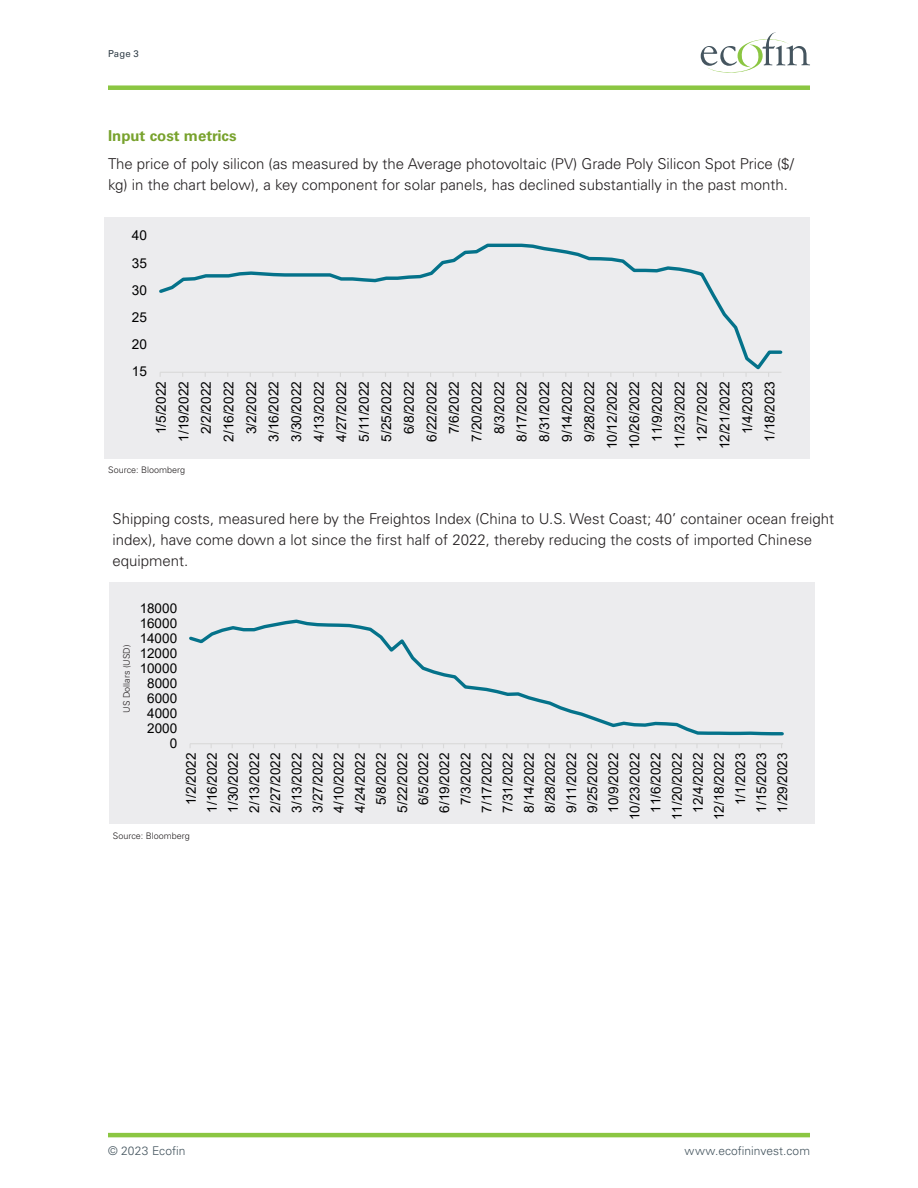
<style>
.page{position:relative;width:918px;height:1188px;background:#fff}
.page>*{position:absolute;margin:0;border:0;box-sizing:border-box;transform-origin:0 0}
.t1{font:300 15px/21px "Univers LT Std";color:#231f20}
.t2{font:700 15px "Univers LT Std";color:#78a22d}
.t3{font:13.65px/22.5px "Arial";letter-spacing:.005em;color:#000;text-align:right}
.t4{font:13.5px/21.1px "Arial";letter-spacing:.005em;color:#000;text-align:right}
.t5{font:300 12px "Univers LT Std";letter-spacing:.005em;color:#45555f}
.t6{font:9.6px "Univers LT Std";color:#313e48}
.t7{font:300 9px "Univers LT Std";color:#231f20}
</style>
<div class="page">
<div style="left:108px;top:85px;width:702px;height:5px;background:#8bc642"></div>
<hr style="left:108px;top:1133px;width:702px;height:4px;background:#8bc642">
<svg style="left:701px;top:32px;width:109px;height:41px"></svg>
<div style="left:105px;top:217px;width:705px;height:241px;background:#ececee"></div>
<svg style="left:160px;top:243px;width:623px;height:130px"></svg>
<div style="left:109px;top:583px;width:706px;height:241px;background:#ececee"></div>
<hr style="left:190px;top:743px;width:593px;height:1px;background:#d9d9d9">
<svg style="left:190px;top:619px;width:594px;height:117px"></svg>
<p class="t6" style="left:108px;top:48px;width:32px">Page 3</p>
<p class="t2" style="left:108px;top:127px;width:130px">Input cost metrics</p>
<p class="t1" style="left:108px;top:153px;width:687px">The price of poly silicon (as measured by the Average photovoltaic (PV) Grade Poly Silicon Spot Price ($/ kg) in the chart below), a key component for solar panels, has declined substantially in the past month.</p>
<p class="t3" style="left:132px;top:224px;width:17px">40</p>
<p class="t3" style="left:132px;top:251px;width:17px">35</p>
<p class="t3" style="left:132px;top:279px;width:17px">30</p>
<p class="t3" style="left:132px;top:306px;width:17px">25</p>
<p class="t3" style="left:132px;top:333px;width:17px">20</p>
<p class="t3" style="left:132px;top:360px;width:17px">15</p>
<p class="t3" style="left:150px;top:449px;width:70px;rotate:-90deg">1/5/2022<br>1/19/2022<br>2/2/2022<br>2/16/2022<br>3/2/2022<br>3/16/2022<br>3/30/2022<br>4/13/2022<br>4/27/2022<br>5/11/2022<br>5/25/2022<br>6/8/2022<br>6/22/2022<br>7/6/2022<br>7/20/2022<br>8/3/2022<br>8/17/2022<br>8/31/2022<br>9/14/2022<br>9/28/2022<br>10/12/2022<br>10/26/2022<br>11/9/2022<br>11/23/2022<br>12/7/2022<br>12/21/2022<br>1/4/2023<br>1/18/2023</p>
<p class="t7" style="left:108px;top:465px;width:79px">Source: Bloomberg</p>
<p class="t1" style="left:113px;top:508px;width:723px">Shipping costs, measured here by the Freightos Index (China to U.S. West Coast; 40’ container ocean freight index), have come down a lot since the first half of 2022, thereby reducing the costs of imported Chinese equipment.</p>
<p class="t4" style="left:140px;top:598px;width:39px">18000</p>
<p class="t4" style="left:140px;top:613px;width:39px">16000</p>
<p class="t7" style="left:121px;top:713px;width:69px;rotate:-90deg">US Dollars (USD)</p>
<p class="t4" style="left:140px;top:628px;width:39px">14000</p>
<p class="t4" style="left:140px;top:643px;width:39px">12000</p>
<p class="t4" style="left:140px;top:658px;width:39px">10000</p>
<p class="t4" style="left:147px;top:673px;width:32px">8000</p>
<p class="t4" style="left:147px;top:688px;width:32px">6000</p>
<p class="t4" style="left:147px;top:703px;width:32px">4000</p>
<p class="t4" style="left:147px;top:718px;width:32px">2000</p>
<p class="t4" style="left:170px;top:732px;width:9px">0</p>
<p class="t4" style="left:180px;top:820px;width:69px;rotate:-90deg">1/2/2022<br>1/16/2022<br>1/30/2022<br>2/13/2022<br>2/27/2022<br>3/13/2022<br>3/27/2022<br>4/10/2022<br>4/24/2022<br>5/8/2022<br>5/22/2022<br>6/5/2022<br>6/19/2022<br>7/3/2022<br>7/17/2022<br>7/31/2022<br>8/14/2022<br>8/28/2022<br>9/11/2022<br>9/25/2022<br>10/9/2022<br>10/23/2022<br>11/6/2022<br>11/20/2022<br>12/4/2022<br>12/18/2022<br>1/1/2023<br>1/15/2023<br>1/29/2023</p>
<p class="t7" style="left:113px;top:831px;width:79px">Source: Bloomberg</p>
<p class="t5" style="left:108px;top:1144px;width:79px">© 2023 Ecofin</p>
<p class="t5" style="left:685px;top:1144px;width:127px">www.ecofininvest.com</p>
</div>
